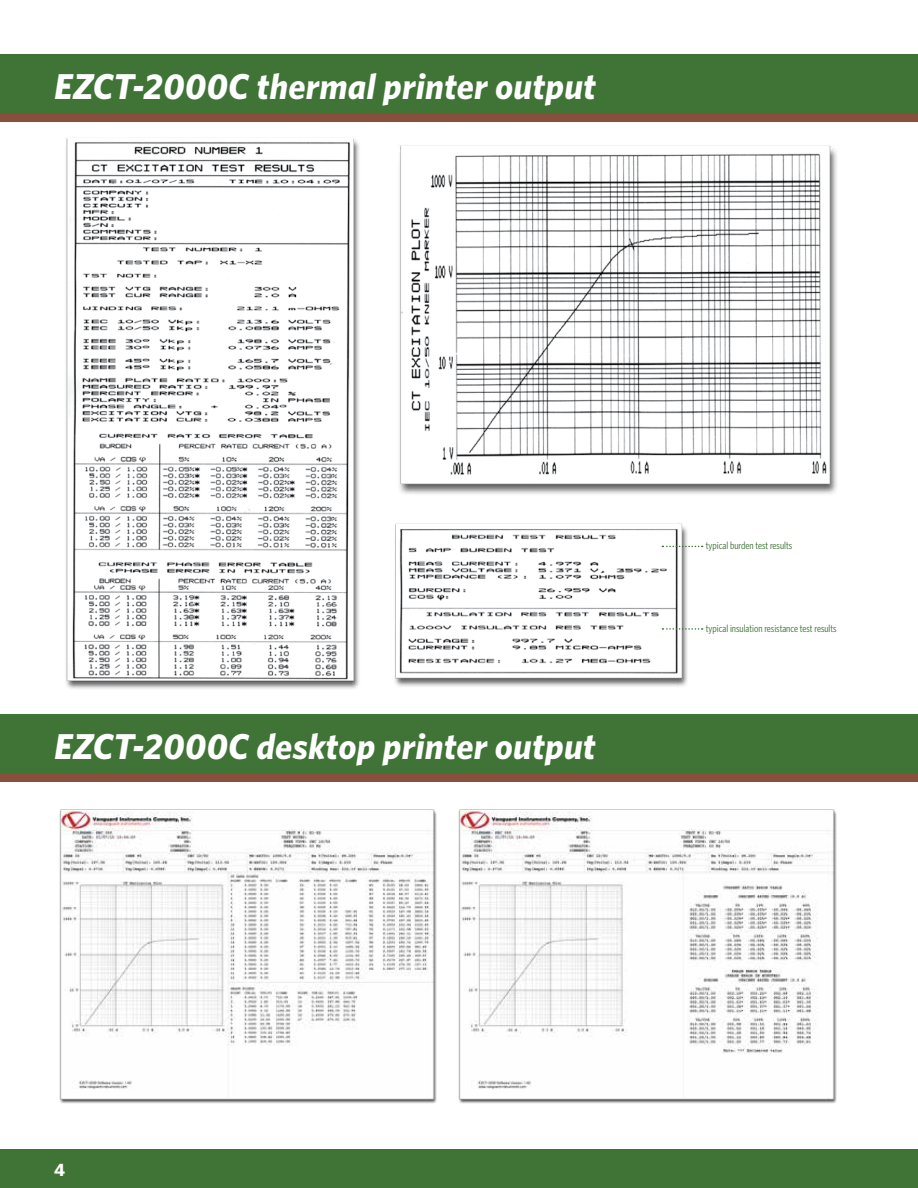
<style>
.page{position:relative;width:918px;height:1188px;background:#fff}
.page>*{position:absolute;margin:0;border:0;box-sizing:border-box;transform-origin:0 0}
.t1{font:italic 700 36px "Whitney";letter-spacing:.005em;color:#fff}
.t2{font:700 18px "Whitney";color:#fff}
.t3{font:10.5px "Whitney Condensed";color:#407437}
</style>
<div class="page">
<div style="left:0;top:1149px;width:918px;height:39px;background:#407437"></div>
<img style="left:395px;top:523px;width:307px;height:164px">
<img style="left:59px;top:809px;width:378px;height:295px">
<img style="left:66px;top:138px;width:293px;height:551px">
<img style="left:399px;top:145px;width:438px;height:349px">
<svg style="left:662px;top:546px;width:41px;height:1px"></svg>
<img style="left:458px;top:809px;width:378px;height:295px">
<div style="left:0;top:114px;width:918px;height:8px;background:#884f3d"></div>
<div style="left:0;top:54px;width:918px;height:60px;background:#407437"></div>
<svg style="left:662px;top:628px;width:41px;height:2px"></svg>
<div style="left:0;top:774px;width:918px;height:8px;background:#884f3d"></div>
<div style="left:0;top:714px;width:918px;height:60px;background:#407437"></div>
<h1 class="t1" style="left:54px;top:65px;width:544px">EZCT-2000C thermal printer output</h1>
<h1 class="t1" style="left:54px;top:725px;width:543px">EZCT-2000C desktop printer output</h1>
<p class="t3" style="left:706px;top:539px;width:88px">typical burden test results</p>
<p class="t3" style="left:706px;top:622px;width:132px">typical insulation resistance test results</p>
<h2 class="t2" style="left:54px;top:1159px;width:12px">4</h2>
</div>
